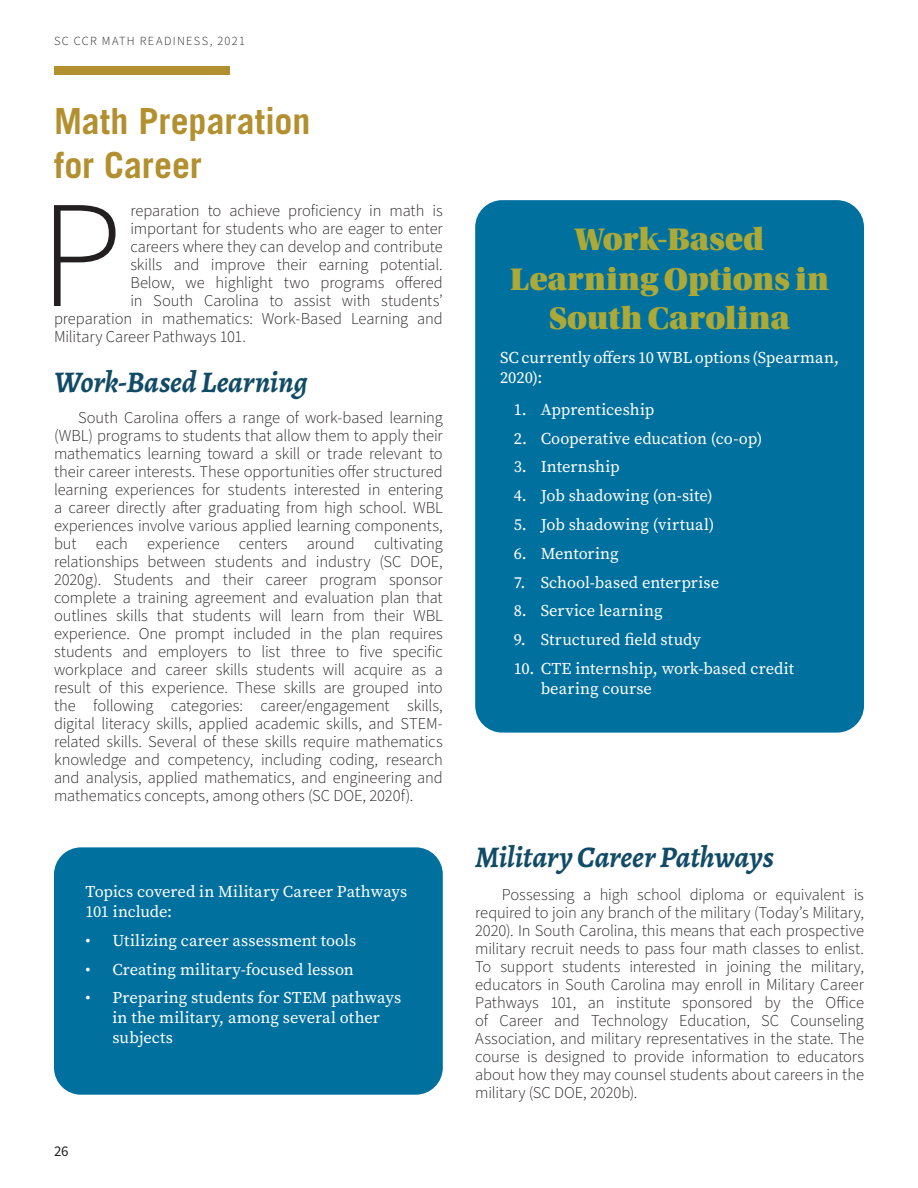
<style>
.page{position:relative;width:918px;height:1188px;background:#fff}
.page>*{position:absolute;margin:0;border:0;box-sizing:border-box;transform-origin:0 0}
.Body_Text_-_Drop_Cap{font:300 153px "Source Sans Pro";color:#231f20}
.Headline{font:700 36px/43.2px "Trade Gothic LT Std";color:#b28f2f}
.Headline-2{font:33px/39.6px "Utopia Std Black Headline";letter-spacing:.005em;color:#aca936;text-align:center}
.Headline-3{font:italic 700 30px "Alegreya";letter-spacing:-.005em;color:#124b66}
.Body_Text_-_First_Li{font:300 16.5px/18px "Source Sans Pro";letter-spacing:-.005em;color:#231f20;text-align:justify}
.Subtext{font:16.5px/19.8px "Source Serif Pro";color:#fff}
.Body_Text_-_Drop_Cap-2{font:300 16.5px "Source Sans Pro";letter-spacing:-.005em;color:#231f20}
.t1{font:14.85px "Source Sans Pro";color:#231f20}
.t2{font:300 12.3px "Source Sans Pro";letter-spacing:.11em;color:#231f20}
.s1{font-family:"Source Serif Pro";color:#5a5a5d}
</style>
<div class="page">
<div style="left:54px;top:66px;width:176px;height:9px;background:#b28f2f"></div>
<div style="left:475px;top:200px;width:389px;height:533px;background:#00709e;border-radius:27px"></div>
<div style="left:54px;top:847px;width:389px;height:248px;background:#00709e;border-radius:27px"></div>
<p class="t2" style="left:54px;top:33px;width:193px">SC CCR MATH READINESS, 2021</p>
<p class="Headline" style="left:54px;top:99px;width:258px">Math Preparation for Career</p>
<p class="Body_Text_-_Drop_Cap" style="left:39px;top:153px;width:85px">P</p>
<p class="Body_Text_-_Drop_Cap-2" style="left:130px;top:200px;width:314px">reparation to achieve proficiency in math is</p>
<p class="Body_Text_-_Drop_Cap-2" style="left:130px;top:218px;width:314px">important for students who are eager to enter</p>
<p class="Body_Text_-_Drop_Cap-2" style="left:130px;top:236px;width:314px">careers where they can develop and contribute</p>
<p class="Body_Text_-_Drop_Cap-2" style="left:130px;top:254px;width:314px">skills and improve their earning potential.</p>
<p class="Body_Text_-_Drop_Cap-2" style="left:130px;top:272px;width:314px">Below, we highlight two programs offered</p>
<p class="Body_Text_-_Drop_Cap-2" style="left:130px;top:290px;width:314px">in South Carolina to assist with students’</p>
<p class="Body_Text_-_Drop_Cap-2" style="left:54px;top:308px;width:390px">preparation in mathematics: Work-Based Learning and</p>
<p class="Body_Text_-_Drop_Cap-2" style="left:54px;top:326px;width:194px">Military Career Pathways 101<span class="s1">.</span></p>
<p class="Headline-3" style="left:54px;top:360px;width:255px">Work-Based Learning</p>
<p class="Body_Text_-_First_Li" style="left:54px;top:409px;width:390px;text-indent:24px">South Carolina offers a range of work-based learning (WBL) programs to students that allow them to apply their mathematics learning toward a skill or trade relevant to their career interests. These opportunities offer structured learning experiences for students interested in entering a career directly after graduating from high school. WBL experiences involve various applied learning components, but each experience centers around cultivating relationships between students and industry (SC DOE, 2020g). Students and their career program sponsor complete a training agreement and evaluation plan that outlines skills that students will learn from their WBL experience. One prompt included in the plan requires students and employers to list three to five specific workplace and career skills students will acquire as a result of this experience. These skills are grouped into the following categories: career/engagement skills, digital literacy skills, applied academic skills, and STEM&shy;related skills. Several of these skills require mathematics knowledge and competency, including coding, research and analysis, applied mathematics, and engineering and mathematics concepts, among others (SC DOE, 2020f).</p>
<p class="Subtext" style="left:85px;top:882px;width:323px">Topics covered in Military Career Pathways<br>101 include:</p>
<p class="Subtext" style="left:85px;top:930px;width:272px">• Utilizing career assessment tools</p>
<p class="Subtext" style="left:85px;top:959px;width:270px">• Creating military-focused lesson</p>
<p class="Subtext" style="left:112px;top:988px;width:290px;text-indent:-27px">• Preparing students for STEM pathways in the military, among several other subjects</p>
<p class="t1" style="left:54px;top:1141px;width:16px">26</p>
<p class="Headline-2" style="left:510px;top:220px;width:320px">Work-Based<br>Learning Options in<br>South Carolina</p>
<p class="Subtext" style="left:500px;top:348px;width:340px">SC currently offers 10 WBL options (Spearman,<br>2020):</p>
<p class="Subtext" style="left:514px;top:399px;width:142px">1. Apprenticeship</p>
<p class="Subtext" style="left:514px;top:428px;width:250px">2. Cooperative education (co-op)</p>
<p class="Subtext" style="left:514px;top:457px;width:107px">3. Internship</p>
<p class="Subtext" style="left:514px;top:486px;width:200px">4. Job shadowing (on-site)</p>
<p class="Subtext" style="left:514px;top:515px;width:202px">5. Job shadowing (virtual)</p>
<p class="Subtext" style="left:514px;top:543px;width:107px">6. Mentoring</p>
<p class="Subtext" style="left:514px;top:572px;width:207px">7. School-based enterprise</p>
<p class="Subtext" style="left:514px;top:601px;width:150px">8. Service learning</p>
<p class="Subtext" style="left:514px;top:630px;width:189px">9. Structured field study</p>
<p class="Subtext" style="left:541px;top:659px;width:255px;text-indent:-27px">10. CTE internship, work-based credit bearing course</p>
<p class="Headline-3" style="left:475px;top:835px;width:300px">Military Career Pathways</p>
<p class="Body_Text_-_First_Li" style="left:475px;top:886px;width:390px;text-indent:27px">Possessing a high school diploma or equivalent is required to join any branch of the military (Today’s Military, 2020). In South Carolina, this means that each prospective military recruit needs to pass four math classes to enlist.<br>To support students interested in joining the military, educators in South Carolina may enroll in Military Career Pathways 101, an institute sponsored by the Office of Career and Technology Education, SC Counseling Association, and military representatives in the state. The course is designed to provide information to educators about how they may counsel students about careers in the military (SC DOE, 2020b).</p>
</div>
